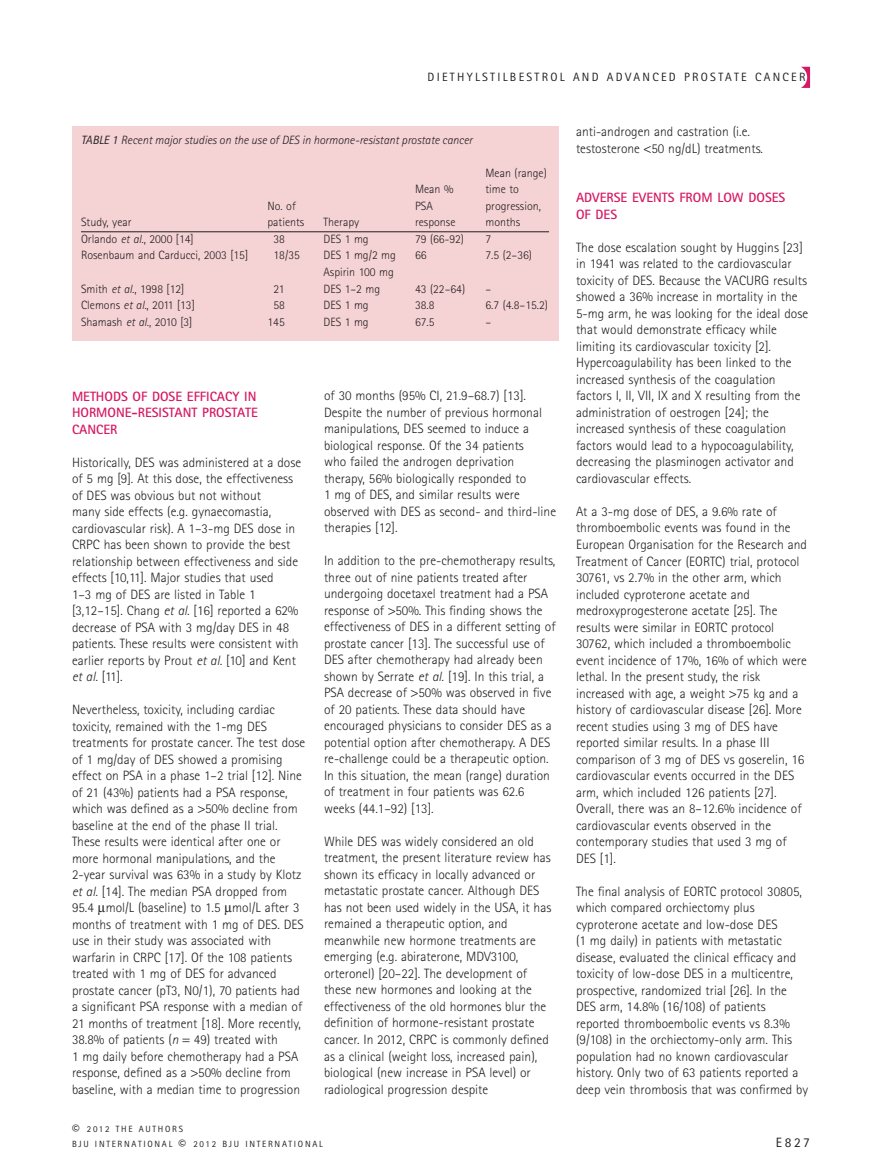
<style>
.page{position:relative;width:893px;height:1174px;background:#fff}
.page>*{position:absolute;margin:0;border:0;box-sizing:border-box;transform-origin:0 0}
.t1{font:300 13.5px/16.5px "Rotis Sans Serif";color:#231f20}
.t2{font:700 13.5px/16.5px "Rotis Sans Serif";color:#d51a63;text-align:justify}
.t3{font:13.5px "Rotis Sans Serif";color:#231f20}
.t4{font:300 12px/16.5px "Rotis Sans Serif";color:#231f20}
.t5{font:italic 300 12px "Rotis Sans Serif";color:#231f20}
.t6{font:12px "Rotis Sans Serif";letter-spacing:.19em;color:#231f20}
.t7{font:9px/15px "Rotis Sans Serif";letter-spacing:.19em;color:#231f20}
.s1{font-weight:400}
.s2{font-style:italic}
.s3{font-size:15px}
</style>
<div class="page">
<svg style="left:801px;top:67px;width:9px;height:21px"></svg>
<div style="left:72px;top:126px;width:486px;height:215px;background:#f5d2d4"></div>
<hr style="left:81px;top:231px;width:405px;height:1px;background:#231f20">
<hr style="left:486px;top:231px;width:63px;height:1px;background:#231f20">
<p class="t6" style="left:428px;top:73px;width:379px">DIETHYLSTILBESTROL AND ADVANCED PROSTATE CANCER</p>
<p class="t5" style="left:81px;top:135px;width:393px"><span class="s1">TABLE 1</span> Recent major studies on the use of DES in hormone-resistant prostate cancer</p>
<p class="t4" style="left:81px;top:215px;width:52px">Study, year</p>
<p class="t4" style="left:267px;top:199px;width:38px">No. of patients</p>
<p class="t4" style="left:324px;top:215px;width:37px">Therapy</p>
<p class="t4" style="left:415px;top:182px;width:42px">Mean %<br>PSA response</p>
<p class="t4" style="left:485px;top:166px;width:63px">Mean (range) time to progression, months</p>
<p class="t4" style="left:81px;top:232px;width:114px">Orlando <span class="s2">et al.</span> , 2000 [ 14 ]</p>
<p class="t4" style="left:274px;top:232px;width:13px">38</p>
<p class="t4" style="left:324px;top:232px;width:47px">DES 1 mg</p>
<p class="t4" style="left:415px;top:232px;width:50px">79 (66-92)</p>
<p class="t4" style="left:486px;top:232px;width:7px">7</p>
<p class="t4" style="left:81px;top:248px;width:169px">Rosenbaum and Carducci, 2003 [ 15 ]</p>
<p class="t4" style="left:274px;top:248px;width:28px">18/35</p>
<p class="t4" style="left:323px;top:248px;width:74px">DES 1 mg/2 mg<br>Aspirin 100 mg</p>
<p class="t4" style="left:415px;top:248px;width:13px">66</p>
<p class="t4" style="left:485px;top:248px;width:48px">7.5 (2 – 36)</p>
<p class="t4" style="left:81px;top:281px;width:105px">Smith <span class="s2">et al.</span> , 1998 [ 12 ]</p>
<p class="t4" style="left:274px;top:281px;width:13px">21</p>
<p class="t4" style="left:324px;top:281px;width:58px">DES 1 – 2 mg</p>
<p class="t4" style="left:415px;top:281px;width:52px">43 (22 – 64)</p>
<p class="t4" style="left:486px;top:281px;width:7px">–</p>
<p class="t4" style="left:81px;top:298px;width:115px">Clemons <span class="s2">et al.</span> , 2011 [ 13 ]</p>
<p class="t4" style="left:274px;top:298px;width:13px">58</p>
<p class="t4" style="left:324px;top:298px;width:47px">DES 1 mg</p>
<p class="t4" style="left:415px;top:298px;width:21px">38.8</p>
<p class="t4" style="left:486px;top:298px;width:64px">6.7 (4.8 – 15.2)</p>
<p class="t4" style="left:81px;top:315px;width:113px">Shamash <span class="s2">et al.</span> , 2010 [ 3 ]</p>
<p class="t4" style="left:268px;top:315px;width:19px">145</p>
<p class="t4" style="left:324px;top:315px;width:47px">DES 1 mg</p>
<p class="t4" style="left:415px;top:315px;width:21px">67.5</p>
<p class="t4" style="left:486px;top:315px;width:7px">–</p>
<p class="t2" style="left:72px;top:389px;width:188px">METHODS OF DOSE EFFICACY IN HORMONE-RESISTANT PROSTATE CANCER</p>
<p class="t1" style="left:72px;top:455px;width:231px">Historically, DES was administered at a dose of 5 mg [ 9 ] . At this dose, the effectiveness of DES was obvious but not without<br>many side effects (e.g. gynaecomastia, cardiovascular risk). A 1 – 3-mg DES dose in CRPC has been shown to provide the best relationship between effectiveness and side effects [ 10,11 ] . Major studies that used<br>1 – 3 mg of DES are listed in Table 1<br>[ 3,12 – 15 ] . Chang <span class="s2">et al.</span> [ 16 ] reported a 62% decrease of PSA with 3 mg/day DES in 48 patients. These results were consistent with earlier reports by Prout <span class="s2">et al.</span> [ 10 ] and Kent <span class="s2">et al.</span> [ 11 ] .</p>
<p class="t1" style="left:72px;top:703px;width:235px">Nevertheless, toxicity, including cardiac toxicity, remained with the 1-mg DES treatments for prostate cancer. The test dose of 1 mg/day of DES showed a promising effect on PSA in a phase 1 – 2 trial [ 12 ] . Nine of 21 (43%) patients had a PSA response, which was defined as a 50% decline from baseline at the end of the phase II trial.<br>These results were identical after one or more hormonal manipulations, and the 2-year survival was 63% in a study by Klotz <span class="s2">et al.</span> [ 14 ] . The median PSA dropped from 95.4 mol/L (baseline) to 1.5 mol/L after 3 months of treatment with 1 mg of DES. DES use in their study was associated with warfarin in CRPC [ 17 ] . Of the 108 patients treated with 1 mg of DES for advanced prostate cancer (pT3, N0/1), 70 patients had a significant PSA response with a median of 21 months of treatment [ 18 ] . More recently, 38.8% of patients ( <span class="s2">n</span> 49) treated with<br>1 mg daily before chemotherapy had a PSA response, defined as a 50% decline from baseline, with a median time to progression</p>
<p class="t1" style="left:324px;top:389px;width:234px">of 30 months (95% CI, 21.9 – 68.7) [ 13 ] .<br>Despite the number of previous hormonal manipulations, DES seemed to induce a biological response. Of the 34 patients<br>who failed the androgen deprivation therapy, 56% biologically responded to<br>1 mg of DES, and similar results were observed with DES as second- and third-line therapies [ 12 ] .</p>
<p class="t1" style="left:324px;top:554px;width:233px">In addition to the pre-chemotherapy results, three out of nine patients treated after undergoing docetaxel treatment had a PSA response of 50%. This finding shows the effectiveness of DES in a different setting of prostate cancer [ 13 ] . The successful use of DES after chemotherapy had already been shown by Serrate <span class="s2">et al.</span> [ 19 ] . In this trial, a PSA decrease of 50% was observed in five of 20 patients. These data should have encouraged physicians to consider DES as a potential option after chemotherapy. A DES re-challenge could be a therapeutic option.<br>In this situation, the mean (range) duration of treatment in four patients was 62.6 weeks (44.1 – 92) [ 13 ] .</p>
<p class="t1" style="left:324px;top:834px;width:229px">While DES was widely considered an old treatment, the present literature review has shown its efficacy in locally advanced or metastatic prostate cancer. Although DES has not been used widely in the USA, it has remained a therapeutic option, and meanwhile new hormone treatments are emerging (e.g. abiraterone, MDV3100, orteronel) [ 20 – 22 ] . The development of these new hormones and looking at the effectiveness of the old hormones blur the definition of hormone-resistant prostate cancer. In 2012, CRPC is commonly defined as a clinical (weight loss, increased pain), biological (new increase in PSA level) or radiological progression despite</p>
<p class="t7" style="left:72px;top:1122px;width:252px"><span class="s3">©</span> 2012 THE AUTHORS<br>BJU INTERNATIONAL <span class="s3">©</span> 2012 BJU INTERNATIONAL</p>
<p class="t1" style="left:576px;top:125px;width:189px">anti-androgen and castration (i.e. testosterone 50 ng/dL) treatments.</p>
<p class="t2" style="left:576px;top:191px;width:211px">ADVERSE EVENTS FROM LOW DOSES<br>OF DES</p>
<p class="t1" style="left:576px;top:240px;width:234px">The dose escalation sought by Huggins [ 23 ] in 1941 was related to the cardiovascular toxicity of DES. Because the VACURG results showed a 36% increase in mortality in the 5-mg arm, he was looking for the ideal dose that would demonstrate efficacy while limiting its cardiovascular toxicity [ 2 ] .<br>Hypercoagulability has been linked to the increased synthesis of the coagulation factors I, II, VII, IX and X resulting from the administration of oestrogen [ 24 ] ; the increased synthesis of these coagulation factors would lead to a hypocoagulability, decreasing the plasminogen activator and cardiovascular effects.</p>
<p class="t1" style="left:576px;top:504px;width:232px">At a 3-mg dose of DES, a 9.6% rate of thromboembolic events was found in the European Organisation for the Research and Treatment of Cancer (EORTC) trial, protocol 30761, vs 2.7% in the other arm, which included cyproterone acetate and medroxyprogesterone acetate [ 25 ] . The results were similar in EORTC protocol 30762, which included a thromboembolic event incidence of 17%, 16% of which were lethal. In the present study, the risk increased with age, a weight 75 kg and a history of cardiovascular disease [ 26 ] . More recent studies using 3 mg of DES have reported similar results. In a phase III comparison of 3 mg of DES vs goserelin, 16 cardiovascular events occurred in the DES arm, which included 126 patients [ 27 ] .<br>Overall, there was an 8 – 12.6% incidence of cardiovascular events observed in the contemporary studies that used 3 mg of DES [ 1 ] .</p>
<p class="t1" style="left:576px;top:884px;width:234px">The final analysis of EORTC protocol 30805, which compared orchiectomy plus cyproterone acetate and low-dose DES<br>(1 mg daily) in patients with metastatic disease, evaluated the clinical efficacy and toxicity of low-dose DES in a multicentre, prospective, randomized trial [ 26 ] . In the DES arm, 14.8% (16/108) of patients reported thromboembolic events vs 8.3% (9/108) in the orchiectomy-only arm. This population had no known cardiovascular history. Only two of 63 patients reported a deep vein thrombosis that was confirmed by</p>
<p class="t3" style="left:776px;top:1137px;width:36px">E827</p>
</div>
